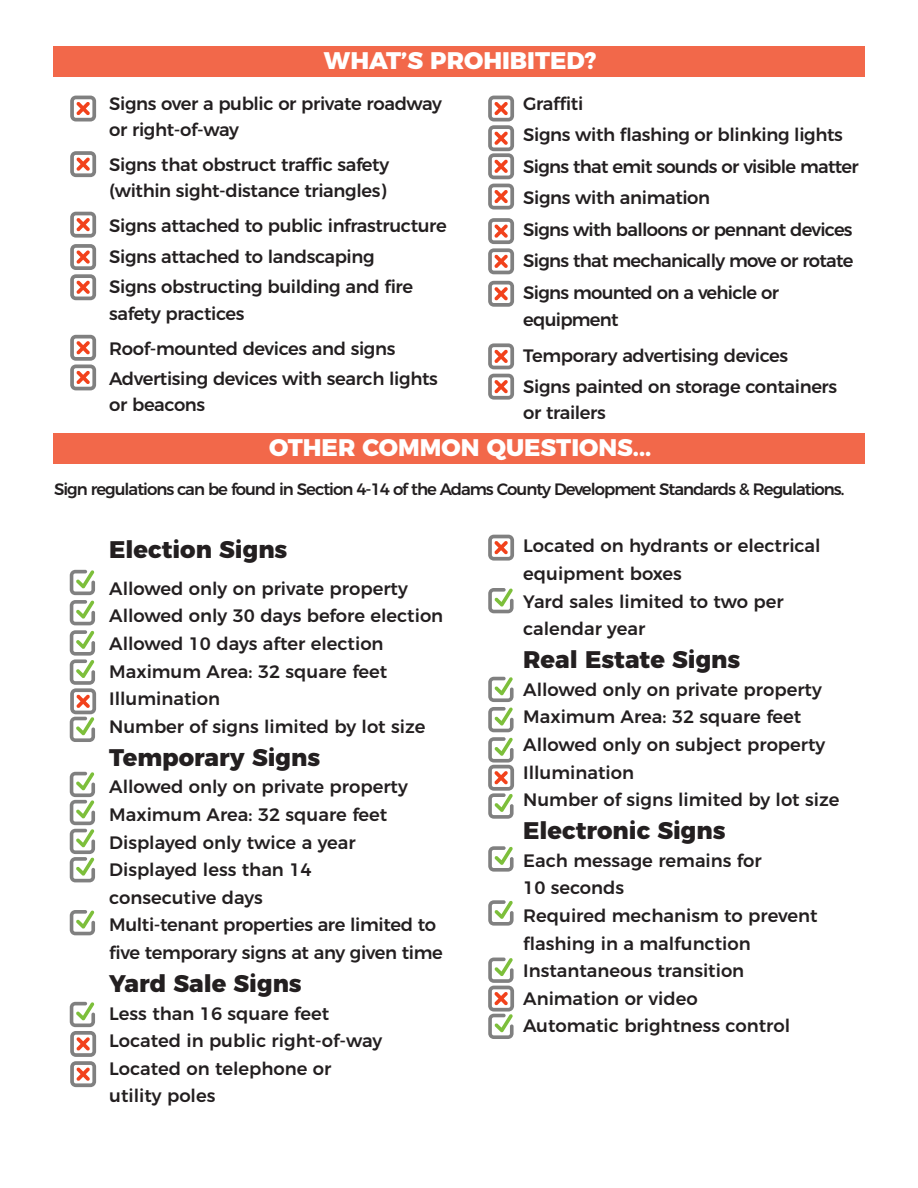
<style>
.page{position:relative;width:918px;height:1188px;background:#fff}
.page>*{position:absolute;margin:0;border:0;box-sizing:border-box;transform-origin:0 0}
.t1{font:800 24px "Montserrat";color:#231f20}
.t2{font:800 24px "Montserrat";color:#fff}
.t3{font:500 18px/27.6px "Montserrat";color:#231f20}
.t4{font:500 18px/26.1px "Montserrat";letter-spacing:-.02em;color:#231f20}
.t5{font:500 18px/27px "Montserrat";letter-spacing:-.04em;color:#231f20}
.t6{font:500 16.5px "Montserrat";letter-spacing:-.06em;color:#231f20}
</style>
<div class="page">
<div style="left:53px;top:46px;width:811px;height:31px;background:#f2684a"></div>
<div style="left:53px;top:433px;width:811px;height:31px;background:#f2684a"></div>
<svg style="left:70px;top:96px;width:26px;height:25px"></svg>
<svg style="left:70px;top:151px;width:26px;height:26px"></svg>
<svg style="left:70px;top:212px;width:26px;height:26px"></svg>
<svg style="left:70px;top:244px;width:26px;height:56px"></svg>
<svg style="left:70px;top:335px;width:26px;height:55px"></svg>
<svg style="left:488px;top:96px;width:26px;height:114px"></svg>
<svg style="left:488px;top:218px;width:26px;height:56px"></svg>
<svg style="left:488px;top:281px;width:26px;height:26px"></svg>
<svg style="left:488px;top:343px;width:26px;height:57px"></svg>
<svg style="left:488px;top:535px;width:26px;height:26px"></svg>
<svg style="left:488px;top:588px;width:26px;height:25px"></svg>
<svg style="left:488px;top:846px;width:26px;height:26px"></svg>
<svg style="left:488px;top:900px;width:26px;height:26px"></svg>
<svg style="left:488px;top:958px;width:26px;height:81px"></svg>
<svg style="left:488px;top:677px;width:26px;height:142px"></svg>
<svg style="left:70px;top:570px;width:26px;height:172px"></svg>
<svg style="left:70px;top:772px;width:25px;height:110px"></svg>
<svg style="left:70px;top:910px;width:25px;height:25px"></svg>
<svg style="left:70px;top:1002px;width:26px;height:85px"></svg>
<p class="t2" style="left:324px;top:41px;width:274px">WHAT’S PROHIBITED?</p>
<p class="t4" style="left:109px;top:89px;width:334px">Signs over a public or private roadway or right-of-way</p>
<p class="t4" style="left:109px;top:150px;width:281px">Signs that obstruct traffic safety (within sight-distance triangles)</p>
<p class="t4" style="left:109px;top:211px;width:339px">Signs attached to public infrastructure</p>
<p class="t4" style="left:109px;top:242px;width:267px">Signs attached to landscaping</p>
<p class="t4" style="left:109px;top:273px;width:305px">Signs obstructing building and fire safety practices</p>
<p class="t4" style="left:109px;top:334px;width:288px">Roof-mounted devices and signs</p>
<p class="t4" style="left:109px;top:364px;width:330px">Advertising devices with search lights or beacons</p>
<p class="t4" style="left:523px;top:89px;width:61px">Graffiti</p>
<p class="t4" style="left:523px;top:120px;width:321px">Signs with flashing or blinking lights</p>
<p class="t5" style="left:523px;top:151px;width:337px">Signs that emit sounds or visible matter</p>
<p class="t4" style="left:523px;top:183px;width:189px">Signs with animation</p>
<p class="t5" style="left:523px;top:214px;width:331px">Signs with balloons or pennant devices</p>
<p class="t5" style="left:523px;top:246px;width:332px">Signs that mechanically move or rotate</p>
<p class="t5" style="left:523px;top:277px;width:257px">Signs mounted on a vehicle or equipment</p>
<p class="t4" style="left:523px;top:341px;width:267px">Temporary advertising devices</p>
<p class="t4" style="left:523px;top:373px;width:315px;line-height:25.5px">Signs painted on storage containers or trailers</p>
<p class="t2" style="left:269px;top:428px;width:384px">OTHER COMMON QUESTIONS...</p>
<p class="t6" style="left:54px;top:476px;width:792px">Sign regulations can be found in Section 4-14 of the Adams County Development Standards &amp; Regulations.</p>
<p class="t1" style="left:109px;top:530px;width:180px">Election Signs</p>
<p class="t3" style="left:109px;top:573px;width:300px">Allowed only on private property</p>
<p class="t3" style="left:109px;top:601px;width:336px">Allowed only 30 days before election</p>
<p class="t3" style="left:109px;top:628px;width:276px">Allowed 10 days after election</p>
<p class="t3" style="left:109px;top:656px;width:280px">Maximum Area: 32 square feet</p>
<p class="t3" style="left:109px;top:684px;width:112px">Illumination</p>
<p class="t3" style="left:109px;top:711px;width:318px">Number of signs limited by lot size</p>
<p class="t1" style="left:109px;top:737px;width:213px">Temporary Signs</p>
<p class="t3" style="left:109px;top:772px;width:300px">Allowed only on private property</p>
<p class="t3" style="left:109px;top:799px;width:280px">Maximum Area: 32 square feet</p>
<p class="t3" style="left:109px;top:827px;width:248px">Displayed only twice a year</p>
<p class="t3" style="left:109px;top:855px;width:204px">Displayed less than 14 consecutive days</p>
<p class="t4" style="left:109px;top:910px;width:335px;line-height:27.6px">Multi-tenant properties are limited to five temporary signs at any given time</p>
<p class="t1" style="left:109px;top:964px;width:194px">Yard Sale Signs</p>
<p class="t3" style="left:109px;top:998px;width:222px">Less than 16 square feet</p>
<p class="t3" style="left:109px;top:1026px;width:275px">Located in public right-of-way</p>
<p class="t3" style="left:109px;top:1053px;width:224px">Located on telephone or utility poles</p>
<p class="t3" style="left:523px;top:531px;width:299px">Located on hydrants or electrical equipment boxes</p>
<p class="t3" style="left:523px;top:586px;width:262px">Yard sales limited to two per calendar year</p>
<p class="t1" style="left:523px;top:640px;width:219px">Real Estate Signs</p>
<p class="t3" style="left:523px;top:674px;width:300px">Allowed only on private property</p>
<p class="t3" style="left:523px;top:702px;width:280px">Maximum Area: 32 square feet</p>
<p class="t3" style="left:523px;top:729px;width:304px">Allowed only on subject property</p>
<p class="t3" style="left:523px;top:757px;width:112px">Illumination</p>
<p class="t3" style="left:523px;top:785px;width:318px">Number of signs limited by lot size</p>
<p class="t1" style="left:523px;top:811px;width:204px">Electronic Signs</p>
<p class="t3" style="left:523px;top:845px;width:240px">Each message remains for<br>10 seconds</p>
<p class="t3" style="left:523px;top:900px;width:296px">Required mechanism to prevent flashing in a malfunction</p>
<p class="t3" style="left:523px;top:956px;width:223px">Instantaneous transition</p>
<p class="t3" style="left:523px;top:983px;width:176px">Animation or video</p>
<p class="t3" style="left:523px;top:1011px;width:268px">Automatic brightness control</p>
</div>
